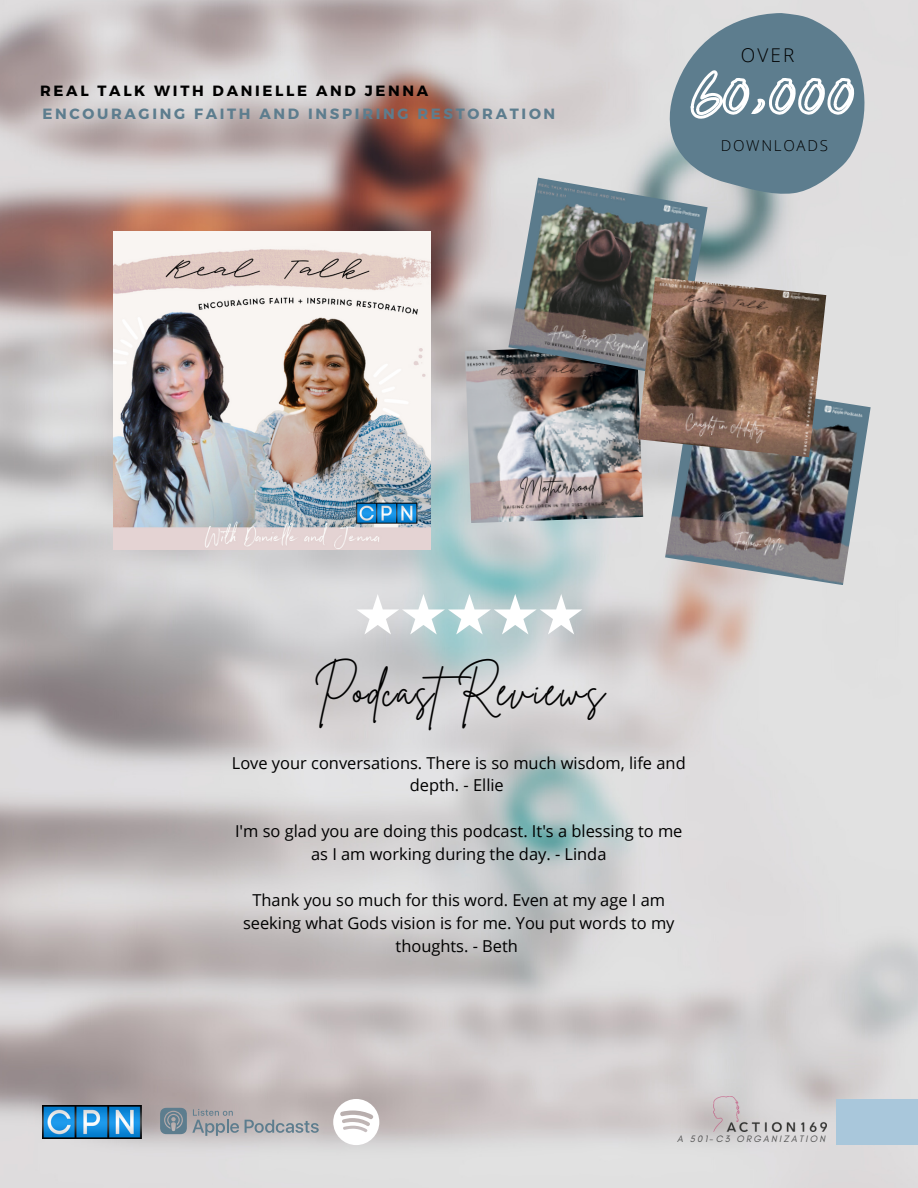
<style>
.page{position:relative;width:918px;height:1188px;background:#fff}
.page>*{position:absolute;margin:0;border:0;box-sizing:border-box;transform-origin:0 0}
.t1{font:43.8px "Brittany Signature";letter-spacing:.03em;color:#000}
.t2{font:300 18.9px "Open Sans";color:#000}
.t3{font:16.5px/23px "Open Sans";color:#000;text-align:center}
.t4{font:300 15px "Open Sans";letter-spacing:.115em;color:#000}
.t5{font:700 14.85px "Montserrat";letter-spacing:.18em;color:#5d7d8e}
.t6{font:700 14.85px "Montserrat";letter-spacing:.18em;color:#000}
.t7{font:italic 9.45px "Glacial Indifference";letter-spacing:.23em;color:#4d4d4d}
</style>
<div class="page">
<img style="left:0;top:0;width:918px;height:1188px">
<div style="left:836px;top:1099px;width:82px;height:45px;background:#a9c7db"></div>
<img style="left:714px;top:1096px;width:112px;height:35px">
<svg style="left:245px;top:1120px;width:74px;height:13px"></svg>
<svg style="left:160px;top:1108px;width:79px;height:28px;background:#969ca3"></svg>
<img style="left:465px;top:345px;width:178px;height:178px">
<img style="left:508px;top:178px;width:200px;height:199px">
<img style="left:665px;top:380px;width:206px;height:205px">
<img style="left:638px;top:277px;width:188px;height:180px">
<img style="left:113px;top:232px;width:317px;height:317px">
<svg style="left:356px;top:594px;width:226px;height:41px"></svg>
<svg style="left:333px;top:1099px;width:46px;height:46px"></svg>
<img style="left:42px;top:1105px;width:99px;height:34px">
<svg style="left:668px;top:13px;width:199px;height:183px;background:#859ba7"></svg>
<p class="t6" style="left:40px;top:81px;width:390px">REAL TALK WITH DANIELLE AND JENNA</p>
<p class="t5" style="left:42px;top:104px;width:514px">ENCOURAGING FAITH AND INSPIRING RESTORATION</p>
<p class="t2" style="left:741px;top:42px;width:55px">OVER</p>
<p class="t4" style="left:721px;top:135px;width:109px">DOWNLOADS</p>
<h1 class="t1" style="left:313px;top:662px;width:293px">PodcastReviews</h1>
<p class="t3" style="left:232px;top:751px;width:455px">Love your conversations. There is so much wisdom, life and depth. - Ellie</p>
<p class="t3" style="left:235px;top:819px;width:449px">I'm so glad you are doing this podcast. It's a blessing to me as I am working during the day. - Linda</p>
<p class="t3" style="left:243px;top:888px;width:433px">Thank you so much for this word. Even at my age I am seeking what Gods vision is for me. You put words to my thoughts. - Beth</p>
<p class="t7" style="left:677px;top:1133px;width:150px">A 501-C3 ORGANIZATION</p>
</div>
